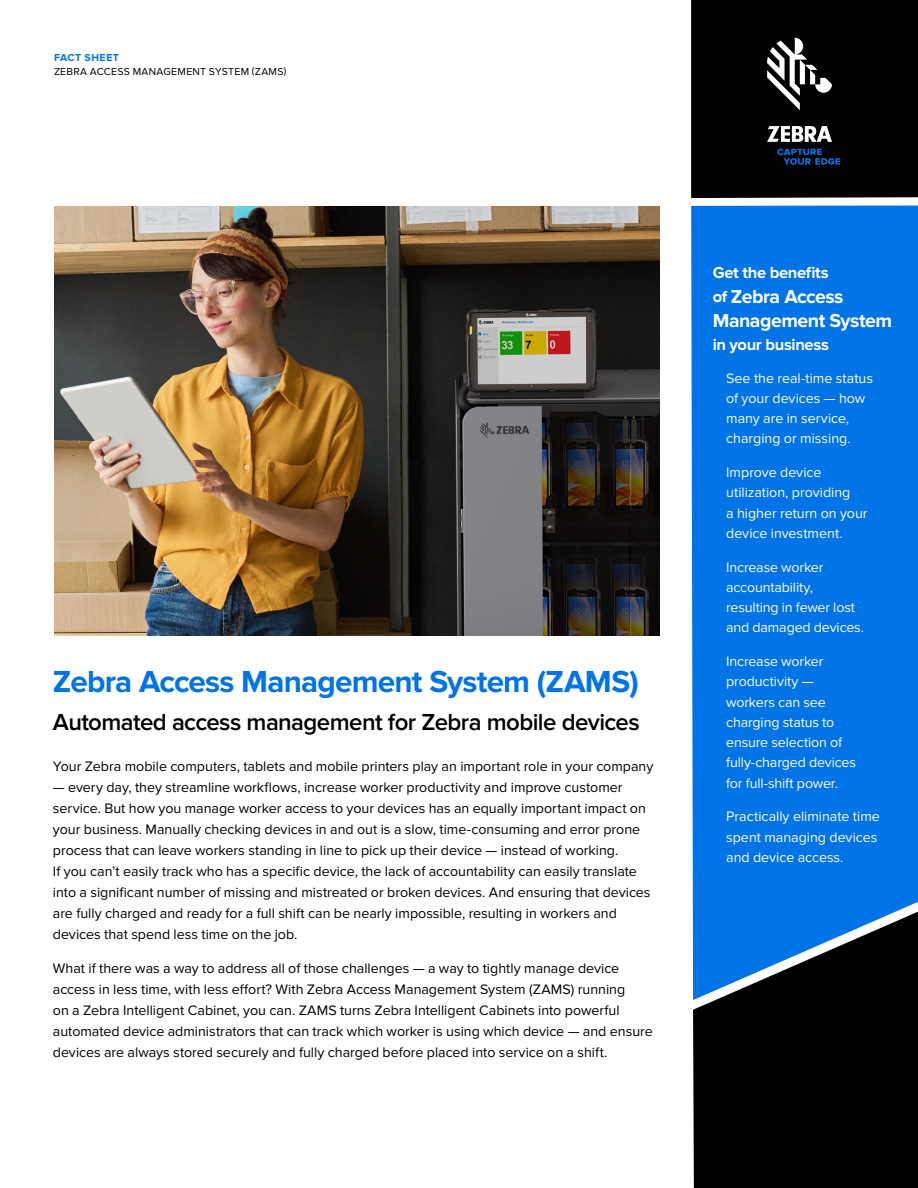
<style>
.page{position:relative;width:918px;height:1188px;background:#fff}
.page>*{position:absolute;margin:0;border:0;box-sizing:border-box;transform-origin:0 0}
.t1{font:700 31.5px "Proxima Nova";letter-spacing:-.025em;color:#0073e6}
.t2{font:600 24px "Proxima Nova";letter-spacing:-.025em;color:#000}
.t3{font:700 19.5px/24px "Proxima Nova";letter-spacing:-.025em;color:#fff}
.t4{font:700 16.5px "Proxima Nova";letter-spacing:-.02em;color:#fff}
.t5{font:14.25px/21px "Proxima Nova";color:#000}
.t6{font:14.25px/20.2px "Proxima Nova";letter-spacing:-.005em;color:#fff}
.t7{font:10.5px "Proxima Nova";letter-spacing:.025em;color:#000}
.t8{font:700 10.5px "Proxima Nova";letter-spacing:.05em;color:#0073e6}
.s1{font-size:16.5px}
.s2{color:#0073e6}
</style>
<div class="page">
<img style="left:54px;top:207px;width:605px;height:428px">
<div style="left:691px;top:210px;width:227px;height:745px;background:#0073e7"></div>
<svg style="left:693px;top:912px;width:225px;height:276px;background:#0d1f31"></svg>
<div style="left:691px;top:0;width:227px;height:193px;background:#000"></div>
<svg style="left:691px;top:193px;width:227px;height:17px"></svg>
<svg style="left:767px;top:38px;width:65px;height:72px"></svg>
<svg style="left:767px;top:126px;width:65px;height:16px"></svg>
<svg style="left:777px;top:149px;width:63px;height:16px"></svg>
<p class="t8" style="left:54px;top:51px;width:67px">FACT SHEET</p>
<p class="t7" style="left:54px;top:66px;width:234px">ZEBRA ACCESS MANAGEMENT SYSTEM (ZAMS)</p>
<h1 class="t1" style="left:53px;top:663px;width:587px">Zebra Access Management System (ZAMS)</h1>
<h2 class="t2" style="left:53px;top:708px;width:588px">Automated access management for Zebra mobile devices</h2>
<p class="t5" style="left:53px;top:756px;width:602px">Your Zebra mobile computers, tablets and mobile printers play an important role in your company</p>
<p class="t5" style="left:53px;top:777px;width:599px">— every day, they streamline workflows, increase worker productivity and improve customer service. But how you manage worker access to your devices has an equally important impact on your business. Manually checking devices in and out is a slow, time-consuming and error prone process that can leave workers standing in line to pick up their device — instead of working.<br>If you can’t easily track who has a specific device, the lack of accountability can easily translate into a significant number of missing and mistreated or broken devices. And ensuring that devices are fully charged and ready for a full shift can be nearly impossible, resulting in workers and devices that spend less time on the job.</p>
<p class="t5" style="left:53px;top:958px;width:601px">What if there was a way to address all of those challenges — a way to tightly manage device access in less time, with less effort? With Zebra Access Management System (ZAMS) running<br>on a Zebra Intelligent Cabinet, you can. ZAMS turns Zebra Intelligent Cabinets into powerful automated device administrators that can track which worker is using which device — and ensure devices are always stored securely and fully charged before placed into service on a shift.</p>
<p class="t4" style="left:713px;top:263px;width:117px">Get the benefits</p>
<h3 class="t3" style="left:713px;top:285px;width:181px"><span class="s1">of</span> Zebra Access<br>Management System</h3>
<p class="t4" style="left:713px;top:335px;width:118px">in your business</p>
<p class="t6" style="left:726px;top:368px;width:148px;text-indent:-13px"><span class="s2">•</span> See the real-time status of your devices — how many are in service, charging or missing.</p>
<p class="t6" style="left:726px;top:462px;width:143px;text-indent:-13px"><span class="s2">•</span> Improve device utilization, providing<br>a higher return on your device investment.</p>
<p class="t6" style="left:726px;top:557px;width:139px;text-indent:-13px"><span class="s2">•</span> Increase worker accountability, resulting in fewer lost and damaged devices.</p>
<p class="t6" style="left:726px;top:651px;width:131px;text-indent:-13px"><span class="s2">•</span> Increase worker productivity — workers can see charging status to ensure selection of fully-charged devices for full-shift power.</p>
<p class="t6" style="left:726px;top:807px;width:155px;text-indent:-13px"><span class="s2">•</span> Practically eliminate time spent managing devices and device access.</p>
</div>
